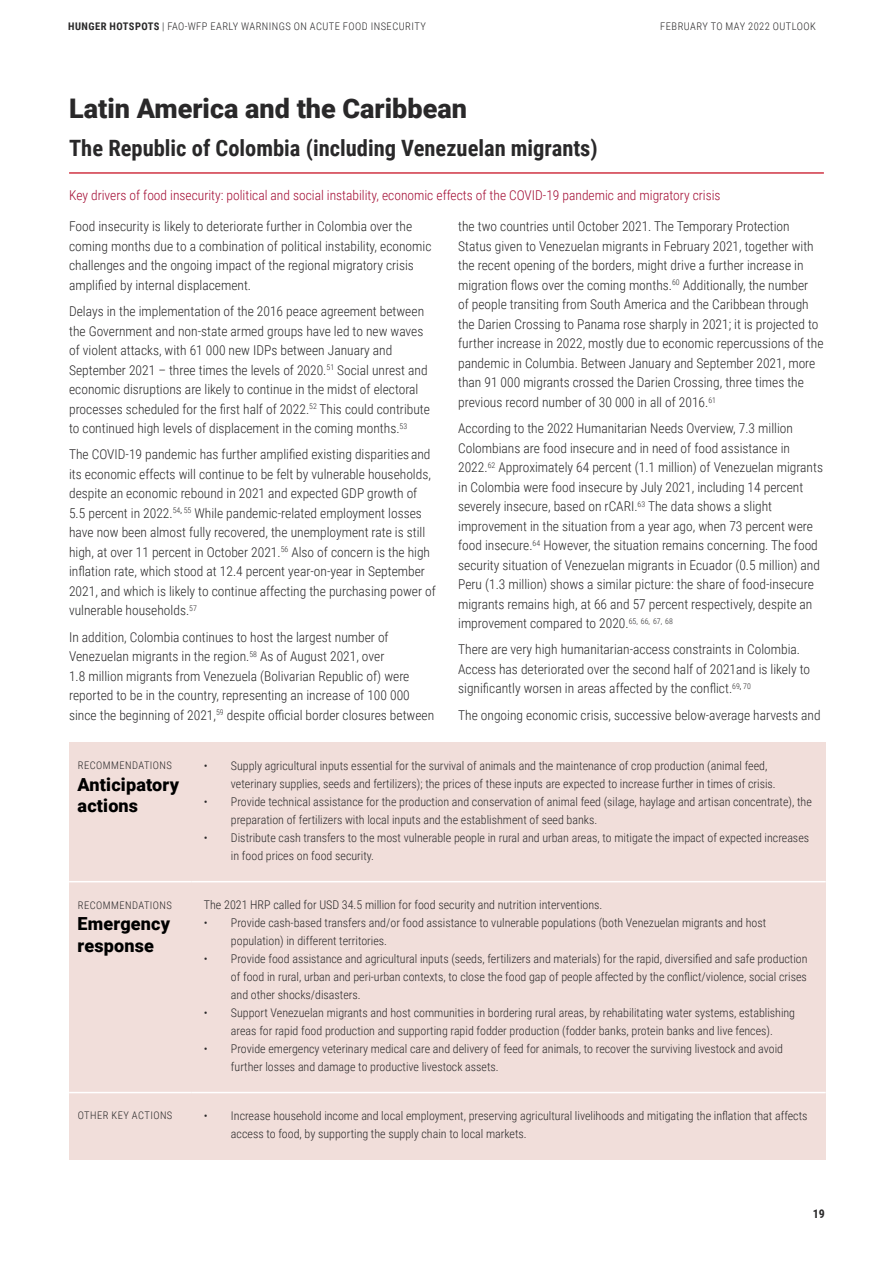
<style>
.page{position:relative;width:893px;height:1263px;background:#fff}
.page>*{position:absolute;margin:0;border:0;box-sizing:border-box;transform-origin:0 0}
.t1{font:900 27px "Roboto";color:#292829}
.t2{font:700 22.5px "Roboto Condensed";color:#292829}
.t3{font:900 18px/21.6px "Roboto";letter-spacing:.01em;color:#000}
.t4{font:300 13.5px/19.5px "Roboto Condensed";color:#292829}
.t5{font:300 13.5px "Roboto Condensed";color:#a30c33}
.t6{font:300 12px/18px "Roboto Condensed";color:#292829}
.t7{font:700 12px "Roboto Condensed";color:#292829}
.t8{font:300 10.5px "Roboto Condensed";letter-spacing:.045em;color:#292829}
.s1{font-weight:700}
</style>
<div class="page">
<hr style="left:69px;top:172px;width:755px;height:2px;background:#d03544">
<div style="left:69px;top:742px;width:757px;height:417px;background:#f1deda"></div>
<hr style="left:69px;top:881px;width:122px;height:1px;background:#fff">
<hr style="left:191px;top:881px;width:635px;height:1px;background:#fff">
<hr style="left:69px;top:1092px;width:122px;height:1px;background:#fff">
<hr style="left:191px;top:1092px;width:635px;height:1px;background:#fff">
<p class="t8" style="left:68px;top:19px;width:359px"><span class="s1">HUNGER HOTSPOTS</span> | FAO-WFP EARLY WARNINGS ON ACUTE FOOD INSECURITY</p>
<p class="t8" style="left:660px;top:19px;width:157px">FEBRUARY TO MAY 2022 OUTLOOK</p>
<h1 class="t1" style="left:69px;top:90px;width:399px">Latin America and the Caribbean</h1>
<h2 class="t2" style="left:69px;top:132px;width:530px">The Republic of Colombia (including Venezuelan migrants)</h2>
<p class="t5" style="left:69px;top:186px;width:653px">Key drivers of food insecurity: political and social instability, economic effects of the COVID-19 pandemic and migratory crisis</p>
<p class="t4" style="left:69px;top:216px;width:364px">Food insecurity is likely to deteriorate further in Colombia over the coming months due to a combination of political instability, economic challenges and the ongoing impact of the regional migratory crisis amplified by internal displacement.</p>
<p class="t4" style="left:69px;top:301px;width:362px">Delays in the implementation of the 2016 peace agreement between the Government and non-state armed groups have led to new waves of violent attacks, with 61 000 new IDPs between January and September 2021 – three times the levels of 2020.<sup>51</sup> Social unrest and economic disruptions are likely to continue in the midst of electoral processes scheduled for the first half of 2022.<sup>52</sup> This could contribute to continued high levels of displacement in the coming months.<sup>53</sup></p>
<p class="t4" style="left:69px;top:444px;width:368px">The COVID-19 pandemic has further amplified existing disparities and its economic effects will continue to be felt by vulnerable households, despite an economic rebound in 2021 and expected GDP growth of 5.5 percent in 2022.<sup>54</sup><sup>,</sup> <sup>55</sup> While pandemic-related employment losses have now been almost fully recovered, the unemployment rate is still high, at over 11 percent in October 2021.<sup>56</sup> Also of concern is the high inflation rate, which stood at 12.4 percent year-on-year in September 2021, and which is likely to continue affecting the purchasing power of vulnerable households.<sup>57</sup></p>
<p class="t4" style="left:69px;top:627px;width:367px">In addition, Colombia continues to host the largest number of Venezuelan migrants in the region.<sup>58</sup> As of August 2021, over<br>1.8 million migrants from Venezuela (Bolivarian Republic of) were reported to be in the country, representing an increase of 100 000 since the beginning of 2021,<sup>59</sup> despite official border closures between</p>
<p class="t4" style="left:458px;top:216px;width:367px">the two countries until October 2021. The Temporary Protection Status given to Venezuelan migrants in February 2021, together with the recent opening of the borders, might drive a further increase in migration flows over the coming months.<sup>60</sup> Additionally, the number<br>of people transiting from South America and the Caribbean through the Darien Crossing to Panama rose sharply in 2021; it is projected to further increase in 2022, mostly due to economic repercussions of the pandemic in Columbia. Between January and September 2021, more than 91 000 migrants crossed the Darien Crossing, three times the previous record number of 30 000 in all of 2016.<sup>61</sup></p>
<p class="t4" style="left:458px;top:418px;width:366px">According to the 2022 Humanitarian Needs Overview, 7.3 million Colombians are food insecure and in need of food assistance in 2022.<sup>62</sup> Approximately 64 percent (1.1 million) of Venezuelan migrants in Colombia were food insecure by July 2021, including 14 percent severely insecure, based on rCARI.<sup>63</sup> The data shows a slight improvement in the situation from a year ago, when 73 percent were food insecure.<sup>64</sup> However, the situation remains concerning. The food security situation of Venezuelan migrants in Ecuador (0.5 million) and Peru (1.3 million) shows a similar picture: the share of food-insecure migrants remains high, at 66 and 57 percent respectively, despite an improvement compared to 2020.<sup>65,</sup> <sup>66,</sup> <sup>67,</sup> <sup>68</sup></p>
<p class="t4" style="left:458px;top:639px;width:353px">There are very high humanitarian-access constraints in Colombia.<br>Access has deteriorated over the second half of 2021and is likely to significantly worsen in areas affected by the conflict.<sup>69</sup><sup>,</sup> <sup>70</sup></p>
<p class="t4" style="left:458px;top:705px;width:364px">The ongoing economic crisis, successive below-average harvests and</p>
<p class="t8" style="left:78px;top:758px;width:96px">RECOMMENDATIONS</p>
<h3 class="t3" style="left:78px;top:773px;width:103px">Anticipatory actions</h3>
<p class="t8" style="left:78px;top:897px;width:96px">RECOMMENDATIONS</p>
<h3 class="t3" style="left:78px;top:912px;width:94px">Emergency response</h3>
<p class="t6" style="left:231px;top:756px;width:546px;text-indent:-27px">• Supply agricultural inputs essential for the survival of animals and the maintenance of crop production (animal feed, veterinary supplies, seeds and fertilizers); the prices of these inputs are expected to increase further in times of crisis.</p>
<p class="t6" style="left:231px;top:792px;width:582px;text-indent:-27px">• Provide technical assistance for the production and conservation of animal feed (silage, haylage and artisan concentrate), the preparation of fertilizers with local inputs and the establishment of seed banks.</p>
<p class="t6" style="left:231px;top:828px;width:580px;text-indent:-27px">• Distribute cash transfers to the most vulnerable people in rural and urban areas, to mitigate the impact of expected increases in food prices on food security.</p>
<p class="t6" style="left:204px;top:895px;width:400px">The 2021 HRP called for USD 34.5 million for food security and nutrition interventions.</p>
<p class="t6" style="left:231px;top:913px;width:537px;text-indent:-27px">• Provide cash-based transfers and/or food assistance to vulnerable populations (both Venezuelan migrants and host population) in different territories.</p>
<p class="t6" style="left:231px;top:949px;width:578px;text-align:justify;text-indent:-27px">• Provide food assistance and agricultural inputs (seeds, fertilizers and materials) for the rapid, diversified and safe production of food in rural, urban and peri-urban contexts, to close the food gap of people affected by the conflict/violence, social crises and other shocks/disasters.</p>
<p class="t6" style="left:204px;top:1003px;width:593px;text-align:center">• Support Venezuelan migrants and host communities in bordering rural areas, by rehabilitating water systems, establishing areas for rapid food production and supporting rapid fodder production (fodder banks, protein banks and live fences).</p>
<p class="t6" style="left:231px;top:1039px;width:554px;text-indent:-27px">• Provide emergency veterinary medical care and delivery of feed for animals, to recover the surviving livestock and avoid further losses and damage to productive livestock assets.</p>
<p class="t8" style="left:78px;top:1108px;width:96px">OTHER KEY ACTIONS</p>
<p class="t6" style="left:231px;top:1106px;width:578px;text-indent:-27px">• Increase household income and local employment, preserving agricultural livelihoods and mitigating the inflation that affects access to food, by supporting the supply chain to local markets.</p>
<p class="t7" style="left:813px;top:1205px;width:14px">19</p>
</div>
